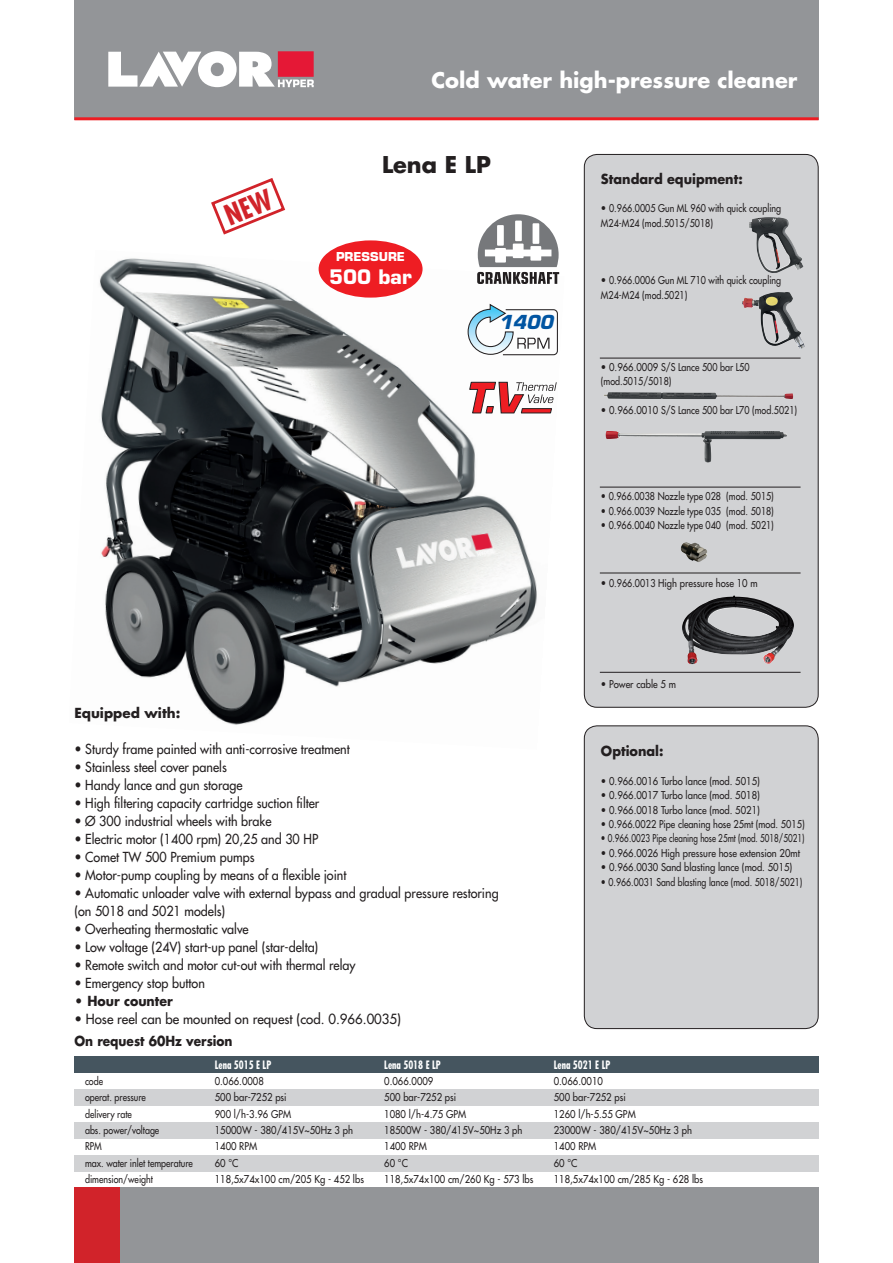
<style>
.page{position:relative;width:893px;height:1263px;background:#fff}
.page>*{position:absolute;margin:0;border:0;box-sizing:border-box;transform-origin:0 0}
.t1{font:700 22.5px "Futura Std";color:#231f20}
.t2{font:700 21px "Futura Std";color:#fff}
.t3{font:700 19.5px "Eurostile LT Std";color:#fff}
.t4{font:italic 700 18.75px "Eurostile LT Std";color:#0155a2}
.t5{font:500 13.65px "Futura Std";color:#231f20}
.t6{font:500 13.5px/18px "Futura Std";color:#231f20;scale:.93 1}
.t7{font:700 13.5px "Futura Std";color:#231f20;scale:.95 1}
.t8{font:700 13.5px "Futura Std";color:#231f20;scale:.9 1}
.t9{font:700 13.5px "Futura Std";color:#231f20}
.t10{font:700 13.5px "Futura Std";color:#231f20;scale:.93 1}
.t11{font:700 12px "Eurostile LT Std";color:#fff}
.t12{font:700 condensed 11.25px "Futura Std";color:#fff;scale:.9 1}
.t13{font:500 10.5px/14.4px "Futura Std";color:#231f20;scale:.9 1}
.t14{font:500 10.5px "Futura Std";color:#231f20;scale:.85 1}
.t15{font:500 10.5px "Futura Std";color:#231f20;scale:.77 1}
.t16{font:500 10.5px "Futura Std";color:#231f20;scale:.83 1}
.t17{font:500 10.5px "Futura Std";color:#231f20;scale:.87 1}
</style>
<div class="page">
<div style="left:584px;top:154px;width:235px;height:875px;background:#d1d2d4"></div>
<div style="left:74px;top:0;width:745px;height:119px;background:#939598"></div>
<hr style="left:74px;top:117px;width:745px;height:3px;background:#ee1d23">
<div style="left:74px;top:1188px;width:47px;height:75px;background:#d1232a"></div>
<div style="left:120px;top:1188px;width:699px;height:75px;background:#939598"></div>
<svg style="left:108px;top:51px;width:206px;height:36px"></svg>
<div style="left:74px;top:1089px;width:745px;height:17px;background:#d1d2d4"></div>
<div style="left:74px;top:1057px;width:745px;height:16px;background:#45555f"></div>
<div style="left:74px;top:1122px;width:745px;height:17px;background:#d1d2d4"></div>
<div style="left:74px;top:1155px;width:745px;height:16px;background:#d1d2d4"></div>
<img style="left:99px;top:250px;width:461px;height:475px">
<hr style="left:600px;top:358px;width:201px;height:1px;background:#231f20">
<hr style="left:600px;top:573px;width:201px;height:1px;background:#231f20">
<hr style="left:600px;top:487px;width:201px;height:1px;background:#231f20">
<hr style="left:600px;top:672px;width:201px;height:1px;background:#231f20">
<img style="left:681px;top:542px;width:26px;height:20px">
<img style="left:682px;top:595px;width:112px;height:70px">
<div style="left:319px;top:240px;width:104px;height:58px;background:#ee1d23;border-radius:50%"></div>
<svg style="left:467px;top:303px;width:91px;height:53px"></svg>
<svg style="left:469px;top:381px;width:88px;height:33px"></svg>
<svg style="left:477px;top:214px;width:82px;height:70px"></svg>
<img style="left:742px;top:292px;width:63px;height:57px">
<img style="left:749px;top:217px;width:54px;height:56px">
<img style="left:606px;top:431px;width:181px;height:31px">
<img style="left:604px;top:392px;width:189px;height:7px">
<svg style="left:211px;top:178px;width:75px;height:57px"></svg>
<h2 class="t2" style="left:431px;top:66px;width:367px">Cold water high-pressure cleaner</h2>
<h1 class="t1" style="left:382px;top:150px;width:110px">Lena E LP</h1>
<p class="t11" style="left:336px;top:249px;width:71px">PRESSURE</p>
<h3 class="t3" style="left:329px;top:265px;width:84px">500 bar</h3>
<h3 class="t4" style="left:499px;top:311px;width:56px">1400</h3>
<p class="t9" style="left:74px;top:704px;width:108px">Equipped with:</p>
<p class="t6" style="left:74px;top:740px;width:298px">• Sturdy frame painted with anti-corrosive treatment</p>
<p class="t6" style="left:74px;top:758px;width:165px">• Stainless steel cover panels</p>
<p class="t6" style="left:74px;top:776px;width:182px">• Handy lance and gun storage</p>
<p class="t6" style="left:74px;top:794px;width:265px">• High filtering capacity cartridge suction filter</p>
<p class="t6" style="left:74px;top:812px;width:213px">• Ø 300 industrial wheels with brake</p>
<p class="t6" style="left:74px;top:830px;width:264px">• Electric motor (1400 rpm) 20,25 and 30 HP</p>
<p class="t6" style="left:74px;top:848px;width:195px">• Comet TW 500 Premium pumps</p>
<p class="t6" style="left:74px;top:866px;width:294px">• Motor-pump coupling by means of a flexible joint</p>
<p class="t6" style="left:74px;top:884px;width:458px">• Automatic unloader valve with external bypass and gradual pressure restoring (on 5018 and 5021 models)</p>
<p class="t6" style="left:74px;top:920px;width:189px">• Overheating thermostatic valve</p>
<p class="t6" style="left:74px;top:938px;width:264px">• Low voltage (24V) start-up panel (star-delta)</p>
<p class="t6" style="left:74px;top:956px;width:304px">• Remote switch and motor cut-out with thermal relay</p>
<p class="t6" style="left:74px;top:974px;width:142px">• Emergency stop button</p>
<p class="t10" style="left:74px;top:991px;width:107px">• Hour counter</p>
<h3 class="t5" style="left:74px;top:1010px;width:328px">• Hose reel can be mounted on request (cod. 0.966.0035)</h3>
<p class="t8" style="left:74px;top:1032px;width:177px">On request 60Hz version</p>
<p class="t7" style="left:601px;top:170px;width:151px">Standard equipment:</p>
<p class="t13" style="left:601px;top:201px;width:202px">• 0.966.0005 Gun ML 960 with quick coupling<br>M24-M24 (mod.5015/5018)</p>
<p class="t13" style="left:601px;top:273px;width:202px">• 0.966.0006 Gun ML 710 with quick coupling<br>M24-M24 (mod.5021)</p>
<p class="t13" style="left:601px;top:360px;width:167px">• 0.966.0009 S/S Lance 500 bar L50 (mod.5015/5018)</p>
<p class="t13" style="left:601px;top:403px;width:219px">• 0.966.0010 S/S Lance 500 bar L70 (mod.5021)</p>
<p class="t14" style="left:601px;top:490px;width:205px">• 0.966.0038 Nozzle type 028 (mod. 5015)</p>
<p class="t14" style="left:601px;top:504px;width:205px">• 0.966.0039 Nozzle type 035 (mod. 5018)</p>
<p class="t14" style="left:601px;top:519px;width:205px">• 0.966.0040 Nozzle type 040 (mod. 5021)</p>
<p class="t13" style="left:601px;top:576px;width:176px">• 0.966.0013 High pressure hose 10 m</p>
<p class="t13" style="left:601px;top:677px;width:85px">• Power cable 5 m</p>
<p class="t7" style="left:601px;top:742px;width:67px">Optional:</p>
<p class="t13" style="left:601px;top:774px;width:178px">• 0.966.0016 Turbo lance (mod. 5015)</p>
<p class="t13" style="left:601px;top:788px;width:178px">• 0.966.0017 Turbo lance (mod. 5018)</p>
<p class="t13" style="left:601px;top:802px;width:178px">• 0.966.0018 Turbo lance (mod. 5021)</p>
<p class="t17" style="left:601px;top:817px;width:236px">• 0.966.0022 Pipe cleaning hose 25mt (mod. 5015)</p>
<p class="t15" style="left:601px;top:832px;width:266px">• 0.966.0023 Pipe cleaning hose 25mt (mod. 5018/5021)</p>
<p class="t13" style="left:601px;top:846px;width:223px">• 0.966.0026 High pressure hose extension 20mt</p>
<p class="t13" style="left:601px;top:860px;width:214px">• 0.966.0030 Sand blasting lance (mod. 5015)</p>
<p class="t16" style="left:601px;top:875px;width:244px">• 0.966.0031 Sand blasting lance (mod. 5018/5021)</p>
<p class="t12" style="left:215px;top:1058px;width:64px">Lena 5015 E LP</p>
<p class="t12" style="left:384px;top:1058px;width:64px">Lena 5018 E LP</p>
<p class="t12" style="left:554px;top:1058px;width:64px">Lena 5021 E LP</p>
<p class="t14" style="left:85px;top:1074px;width:23px">code</p>
<p class="t13" style="left:215px;top:1074px;width:56px">0.066.0008</p>
<p class="t13" style="left:384px;top:1074px;width:56px">0.066.0009</p>
<p class="t13" style="left:554px;top:1074px;width:56px">0.066.0010</p>
<p class="t14" style="left:85px;top:1091px;width:73px">operat. pressure</p>
<p class="t13" style="left:215px;top:1090px;width:81px">500 bar-7252 psi</p>
<p class="t13" style="left:384px;top:1090px;width:81px">500 bar-7252 psi</p>
<p class="t13" style="left:554px;top:1090px;width:81px">500 bar-7252 psi</p>
<p class="t14" style="left:85px;top:1107px;width:57px">delivery rate</p>
<p class="t13" style="left:215px;top:1106px;width:86px">900 l/h-3.96 GPM</p>
<p class="t13" style="left:384px;top:1106px;width:93px">1080 l/h-4.75 GPM</p>
<p class="t13" style="left:554px;top:1106px;width:93px">1260 l/h-5.55 GPM</p>
<p class="t14" style="left:85px;top:1123px;width:89px">abs. power/voltage</p>
<p class="t13" style="left:215px;top:1123px;width:155px">15000W - 380/415V~50Hz 3 ph</p>
<p class="t13" style="left:384px;top:1123px;width:155px">18500W - 380/415V~50Hz 3 ph</p>
<p class="t13" style="left:554px;top:1123px;width:155px">23000W - 380/415V~50Hz 3 ph</p>
<p class="t14" style="left:85px;top:1140px;width:21px">RPM</p>
<p class="t13" style="left:215px;top:1139px;width:49px">1400 RPM</p>
<p class="t13" style="left:384px;top:1139px;width:49px">1400 RPM</p>
<p class="t13" style="left:554px;top:1139px;width:49px">1400 RPM</p>
<p class="t14" style="left:85px;top:1156px;width:128px">max. water inlet temperature</p>
<p class="t13" style="left:215px;top:1156px;width:28px">60 °C</p>
<p class="t13" style="left:384px;top:1156px;width:28px">60 °C</p>
<p class="t13" style="left:554px;top:1156px;width:28px">60 °C</p>
<p class="t14" style="left:85px;top:1173px;width:81px">dimension/weight</p>
<p class="t13" style="left:215px;top:1172px;width:167px">118,5x74x100 cm/205 Kg - 452 lbs</p>
<p class="t13" style="left:384px;top:1172px;width:167px">118,5x74x100 cm/260 Kg - 573 lbs</p>
<p class="t13" style="left:554px;top:1172px;width:167px">118,5x74x100 cm/285 Kg - 628 lbs</p>
</div>
